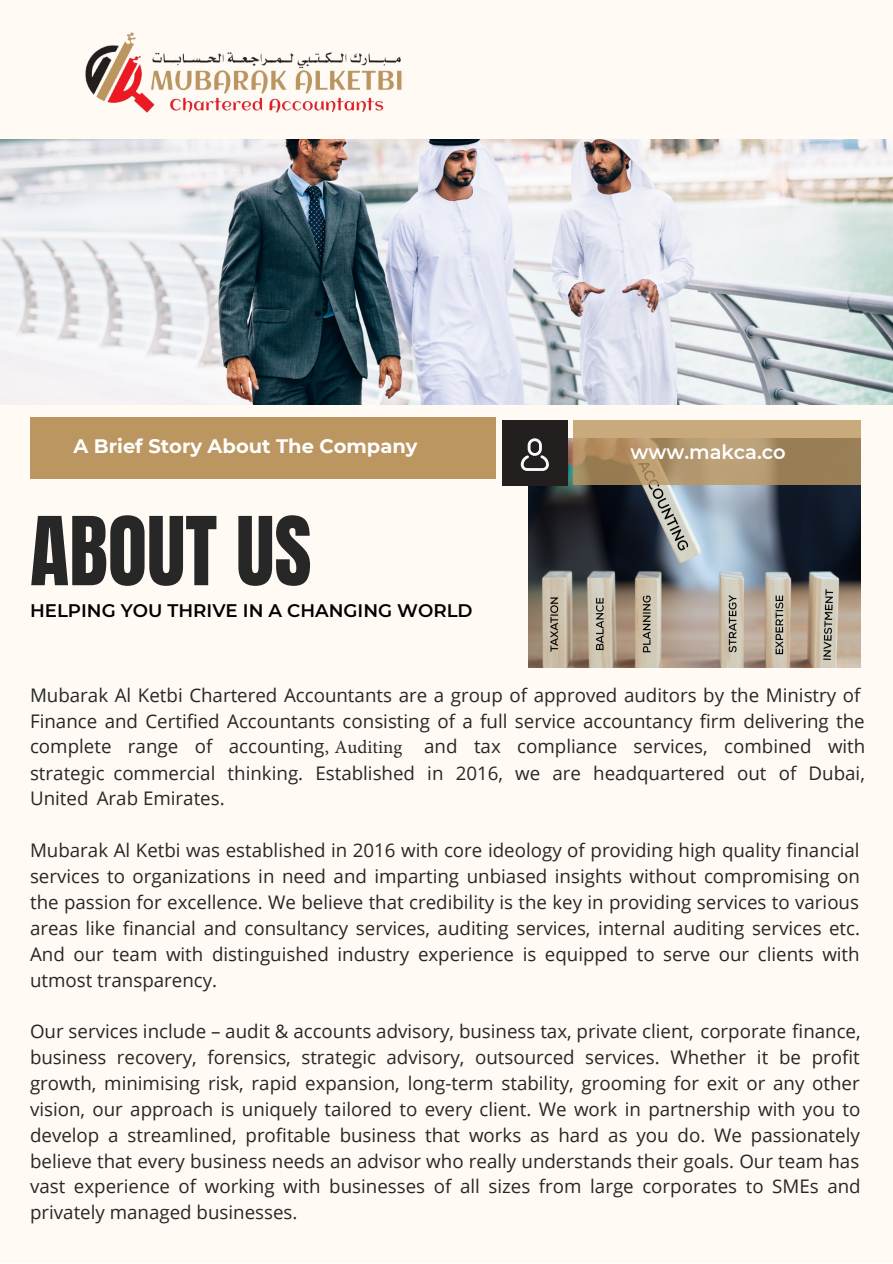
<style>
.page{position:relative;width:893px;height:1264px;background:#fff}
.page>*{position:absolute;margin:0;border:0;box-sizing:border-box;transform-origin:0 0}
.t1{font:80.7px "Anton";color:#272727}
.t2{font:700 19.5px "Montserrat";color:#fff}
.t3{font:600 19.5px "Montserrat";color:#fff}
.t4{font:18.75px/25.8px "Open Sans";color:#272727;text-align:justify}
.t5{font:600 18.15px "Montserrat";color:#000}
.s1{font-family:"Minion Pro"}
</style>
<div class="page">
<div style="left:0;top:0;width:892px;height:1262px;background:#fffaf4"></div>
<img style="left:0;top:139px;width:892px;height:265px">
<div style="left:30px;top:417px;width:465px;height:62px;background:#bc9660"></div>
<img style="left:528px;top:438px;width:332px;height:229px">
<div style="left:502px;top:420px;width:65px;height:65px;background:#231f1e"></div>
<svg style="left:573px;top:420px;width:287px;height:65px;background:#b2956b"></svg>
<svg style="left:520px;top:438px;width:29px;height:33px"></svg>
<img style="left:85px;top:32px;width:317px;height:81px">
<p class="t2" style="left:73px;top:434px;width:346px">A Brief Story About The Company</p>
<p class="t3" style="left:630px;top:439px;width:156px">www.makca.co</p>
<h1 class="t1" style="left:30px;top:493px;width:283px">ABOUT US</h1>
<p class="t5" style="left:30px;top:599px;width:444px">HELPING YOU THRIVE IN A CHANGING WORLD</p>
<p class="t4" style="left:30px;top:681px;width:836px;text-align:left">Mubarak Al Ketbi Chartered Accountants are a group of approved auditors by the Ministry of Finance and Certified Accountants consisting of a full service accountancy firm delivering the complete range of accounting<span class="s1">, Auditing</span> and tax compliance services, combined with strategic commercial thinking. Established in 2016, we are headquartered out of Dubai, United Arab Emirates.</p>
<p class="t4" style="left:30px;top:837px;width:831px">Mubarak Al Ketbi was established in 2016 with core ideology of providing high quality financial services to organizations in need and imparting unbiased insights without compromising on the passion for excellence. We believe that credibility is the key in providing services to various areas like financial and consultancy services, auditing services, internal auditing services etc.<br>And our team with distinguished industry experience is equipped to serve our clients with utmost transparency.</p>
<p class="t4" style="left:30px;top:1018px;width:832px">Our services include – audit &amp; accounts advisory, business tax, private client, corporate finance, business recovery, forensics, strategic advisory, outsourced services. Whether it be profit growth, minimising risk, rapid expansion, long-term stability, grooming for exit or any other vision, our approach is uniquely tailored to every client. We work in partnership with you to develop a streamlined, profitable business that works as hard as you do. We passionately believe that every business needs an advisor who really understands their goals. Our team has vast experience of working with businesses of all sizes from large corporates to SMEs and privately managed businesses.</p>
</div>
